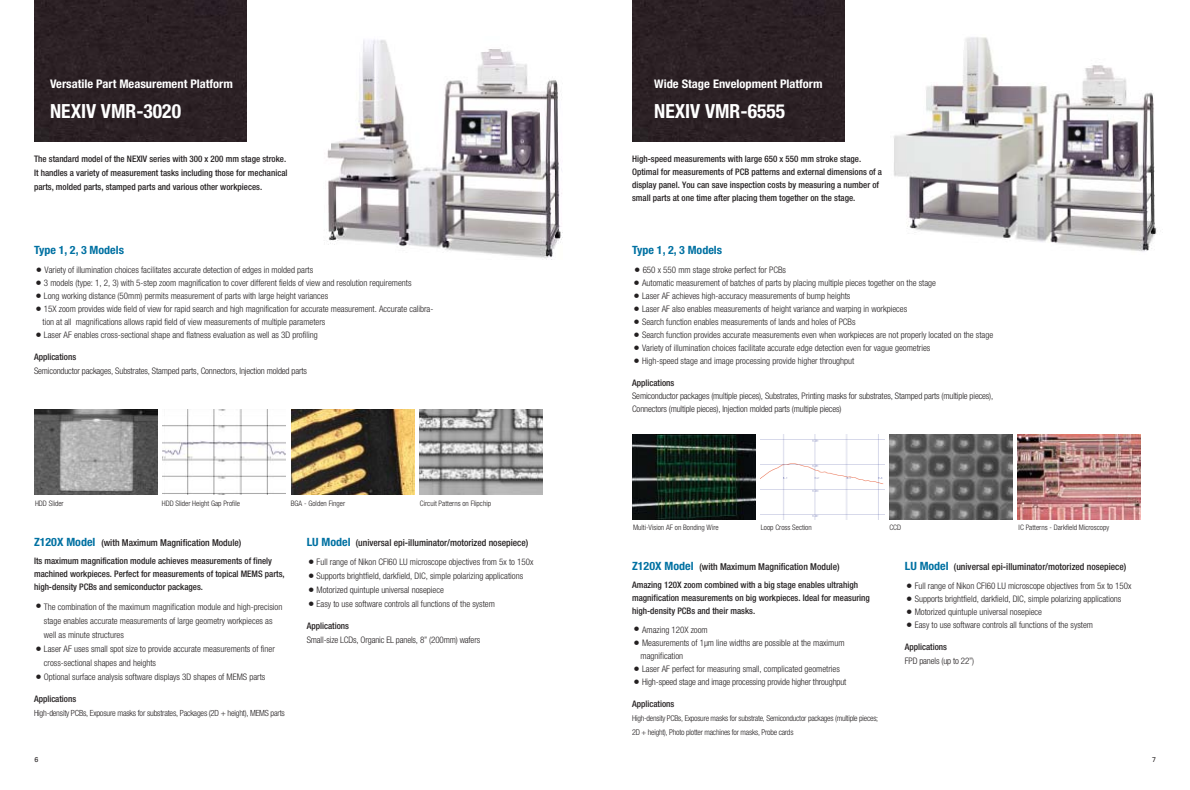
<style>
.page{position:relative;width:1190px;height:790px;background:#fff}
.page>*{position:absolute;margin:0;border:0;box-sizing:border-box;transform-origin:0 0}
.t1{font:700 condensed 19.5px "Helvetica Neue";color:#fff}
.t2{font:700 condensed 11.9px "Helvetica Neue";color:#fff;scale:1.05 1}
.t3{font:700 condensed 11.4px "Helvetica Neue";color:#0071a2;scale:1.05 1}
.t4{font:500 condensed 9.5px "Helvetica Neue";color:#231f20}
.t5{font:300 condensed 9px/13px "Helvetica Neue";color:#231f20}
.t6{font:500 condensed 9px/13px "Helvetica Neue";color:#231f20}
.t7{font:300 condensed 8.5px "Helvetica Neue";letter-spacing:-.025em;color:#231f20}
.t8{font:300 condensed 8px/14px "Helvetica Neue";letter-spacing:-.025em;color:#231f20}
.t9{font:300 condensed 7.5px "Helvetica Neue";color:#231f20}
.t10{font:7px "Univers";color:#231f20}
.s1{font-weight:700;font-size:11.4px;color:#0071a2}
</style>
<div class="page">
<img style="left:327px;top:39px;width:235px;height:220px">
<img style="left:34px;top:410px;width:124px;height:85px">
<img style="left:163px;top:410px;width:123px;height:85px">
<img style="left:291px;top:410px;width:123px;height:85px">
<img style="left:419px;top:410px;width:124px;height:85px">
<div style="left:34px;top:0;width:213px;height:142px;background:#2c2125"></div>
<img style="left:894px;top:37px;width:263px;height:215px">
<img style="left:632px;top:434px;width:124px;height:85px">
<img style="left:761px;top:434px;width:123px;height:85px">
<img style="left:889px;top:434px;width:123px;height:85px">
<img style="left:1017px;top:434px;width:124px;height:85px">
<div style="left:632px;top:0;width:213px;height:142px;background:#2c2125"></div>
<h2 class="t2" style="left:50px;top:80px;width:176px">Versatile Part Measurement Platform</h2>
<h1 class="t1" style="left:50px;top:104px;width:132px">NEXIV VMR-3020</h1>
<p class="t6" style="left:34px;top:153px;width:255px;line-height:14px">The standard model of the NEXIV series with 300 x 200 mm stage stroke.<br>It handles a variety of measurement tasks including those for mechanical parts, molded parts, stamped parts and various other workpieces.</p>
<p class="t3" style="left:34px;top:246px;width:87px">Type 1, 2, 3 Models</p>
<p class="t5" style="left:35px;top:265px;width:280px">○Variety of illumination choices facilitates accurate detection of edges in molded parts</p>
<p class="t5" style="left:34px;top:278px;width:379px">○3 models (type: 1, 2, 3) with 5-step zoom magnification to cover different fields of view and resolution requirements</p>
<p class="t5" style="left:34px;top:291px;width:296px">○Long working distance (50mm) permits measurement of parts with large height variances</p>
<p class="t5" style="left:43px;top:304px;width:392px;text-indent:-9px">○15X zoom provides wide field of view for rapid search and high magnification for accurate measurement. Accurate calibra&shy;tion at all magnifications allows rapid field of view measurements of multiple parameters</p>
<p class="t5" style="left:34px;top:330px;width:285px">○Laser AF enables cross-sectional shape and flatness evaluation as well as 3D profiling</p>
<p class="t6" style="left:34px;top:351px;width:44px">Applications</p>
<p class="t5" style="left:34px;top:365px;width:275px">Semiconductor packages, Substrates, Stamped parts, Connectors, Injection molded parts</p>
<p class="t9" style="left:35px;top:500px;width:30px">HDD Slider</p>
<p class="t9" style="left:162px;top:500px;width:80px">HDD Slider Height Gap Profile</p>
<p class="t9" style="left:291px;top:500px;width:56px">BGA - Golden Finger</p>
<p class="t9" style="left:420px;top:500px;width:73px">Circuit Patterns on Flipchip</p>
<p class="t4" style="left:34px;top:539px;width:209px"><span class="s1">Z120X Model</span> (with Maximum Magnification Module)</p>
<p class="t6" style="left:34px;top:555px;width:252px">Its maximum magnification module achieves measurements of finely machined workpieces. Perfect for measurements of topical MEMS parts, high-density PCBs and semiconductor packages.</p>
<p class="t5" style="left:44px;top:601px;width:240px;line-height:14px;text-indent:-10px">○The combination of the maximum magnification module and high-precision stage enables accurate measurements of large geometry workpieces as well as minute structures</p>
<p class="t5" style="left:44px;top:643px;width:232px;line-height:14px;text-indent:-10px">○Laser AF uses small spot size to provide accurate measurements of finer cross-sectional shapes and heights</p>
<p class="t5" style="left:34px;top:671px;width:233px">○Optional surface analysis software displays 3D shapes of MEMS parts</p>
<p class="t6" style="left:34px;top:693px;width:44px">Applications</p>
<p class="t7" style="left:34px;top:710px;width:252px">High-density PCBs, Exposure masks for substrates, Packages (2D + height), MEMS parts</p>
<p class="t4" style="left:307px;top:539px;width:223px"><span class="s1">LU Model</span> (universal epi-illuminator/motorized nosepiece)</p>
<p class="t5" style="left:307px;top:556px;width:228px">○Full range of Nikon CFI60 LU microscope objectives from 5x to 150x</p>
<p class="t5" style="left:307px;top:570px;width:218px">○Supports brightfield, darkfield, DIC, simple polarizing applications</p>
<p class="t5" style="left:307px;top:584px;width:139px">○Motorized quintuple universal nosepiece</p>
<p class="t5" style="left:307px;top:598px;width:190px">○Easy to use software controls all functions of the system</p>
<p class="t6" style="left:307px;top:620px;width:44px">Applications</p>
<p class="t5" style="left:307px;top:634px;width:175px">Small-size LCDs, Organic EL panels, 8” (200mm) wafers</p>
<h2 class="t2" style="left:654px;top:80px;width:162px">Wide Stage Envelopment Platform</h2>
<h1 class="t1" style="left:654px;top:104px;width:132px">NEXIV VMR-6555</h1>
<p class="t6" style="left:632px;top:153px;width:251px">High-speed measurements with large 650 x 550 mm stroke stage.<br>Optimal for measurements of PCB patterns and external dimensions of a display panel. You can save inspection costs by measuring a number of small parts at one time after placing them together on the stage.</p>
<p class="t3" style="left:632px;top:246px;width:87px">Type 1, 2, 3 Models</p>
<p class="t5" style="left:633px;top:265px;width:155px">○650 x 550 mm stage stroke perfect for PCBs</p>
<p class="t5" style="left:632px;top:278px;width:305px">○Automatic measurement of batches of parts by placing multiple pieces together on the stage</p>
<p class="t5" style="left:632px;top:291px;width:220px">○Laser AF achieves high-accuracy measurements of bump heights</p>
<p class="t5" style="left:632px;top:304px;width:277px">○Laser AF also enables measurements of height variance and warping in workpieces</p>
<p class="t5" style="left:632px;top:317px;width:225px">○Search function enables measurements of lands and holes of PCBs</p>
<p class="t5" style="left:632px;top:330px;width:363px">○Search function provides accurate measurements even when workpieces are not properly located on the stage</p>
<p class="t5" style="left:632px;top:343px;width:300px">○Variety of illumination choices facilitate accurate edge detection even for vague geometries</p>
<p class="t5" style="left:632px;top:356px;width:224px">○High-speed stage and image processing provide higher throughput</p>
<p class="t6" style="left:632px;top:377px;width:44px">Applications</p>
<p class="t5" style="left:632px;top:390px;width:363px">Semiconductor packages (multiple pieces), Substrates, Printing masks for substrates, Stamped parts (multiple pieces),<br>Connectors (multiple pieces), Injection molded parts (multiple pieces)</p>
<p class="t9" style="left:633px;top:525px;width:87px">Multi-Vision AF on Bonding Wire</p>
<p class="t9" style="left:761px;top:525px;width:53px">Loop Cross Section</p>
<p class="t9" style="left:889px;top:525px;width:13px">CCD</p>
<p class="t9" style="left:1019px;top:525px;width:92px">IC Patterns - Darkfield Microscopy</p>
<p class="t4" style="left:632px;top:563px;width:209px"><span class="s1">Z120X Model</span> (with Maximum Magnification Module)</p>
<p class="t6" style="left:632px;top:579px;width:239px">Amazing 120X zoom combined with a big stage enables ultrahigh magnification measurements on big workpieces. Ideal for measuring high-density PCBs and their masks.</p>
<p class="t5" style="left:632px;top:624px;width:77px">○Amazing 120X zoom</p>
<p class="t5" style="left:641px;top:637px;width:205px;text-indent:-9px">○Measurements of 1µm line widths are possible at the maximum magnification</p>
<p class="t5" style="left:632px;top:663px;width:209px">○Laser AF perfect for measuring small, complicated geometries</p>
<p class="t5" style="left:632px;top:676px;width:216px">○High-speed stage and image processing provide higher throughput</p>
<p class="t6" style="left:632px;top:698px;width:44px">Applications</p>
<p class="t8" style="left:632px;top:712px;width:248px">High-density PCBs, Exposure masks for substrate, Semiconductor packages (multiple pieces;<br>2D + height), Photo plotter machines for masks, Probe cards</p>
<p class="t4" style="left:905px;top:563px;width:223px"><span class="s1">LU Model</span> (universal epi-illuminator/motorized nosepiece)</p>
<p class="t5" style="left:905px;top:580px;width:228px">○Full range of Nikon CFI60 LU microscope objectives from 5x to 150x</p>
<p class="t5" style="left:905px;top:593px;width:218px">○Supports brightfield, darkfield, DIC, simple polarizing applications</p>
<p class="t5" style="left:905px;top:606px;width:139px">○Motorized quintuple universal nosepiece</p>
<p class="t5" style="left:905px;top:619px;width:190px">○Easy to use software controls all functions of the system</p>
<p class="t6" style="left:905px;top:641px;width:44px">Applications</p>
<p class="t5" style="left:905px;top:655px;width:71px">FPD panels (up to 22”)</p>
<p class="t10" style="left:34px;top:757px;width:5px">6</p>
<p class="t10" style="left:1152px;top:757px;width:5px">7</p>
</div>
